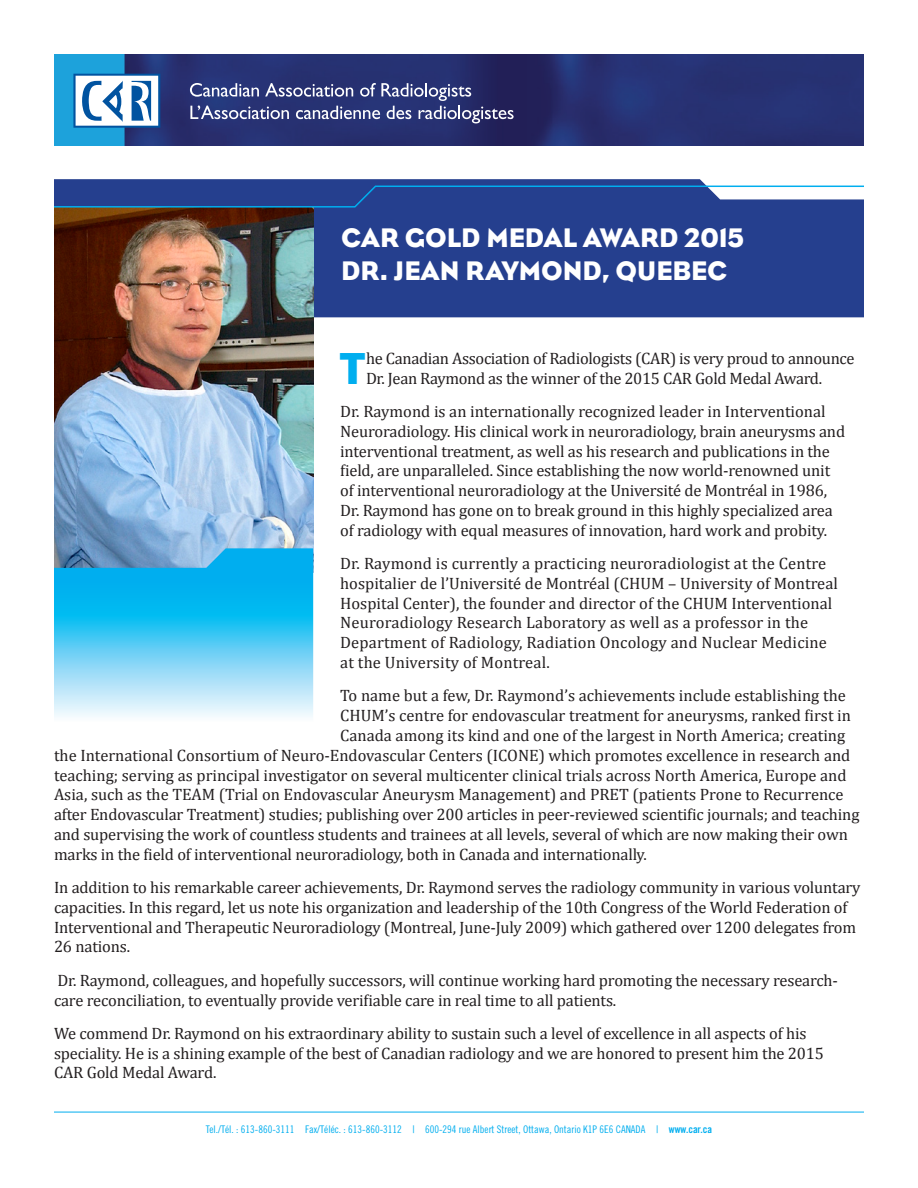
<style>
.page{position:relative;width:918px;height:1188px;background:#fff}
.page>*{position:absolute;margin:0;border:0;box-sizing:border-box;transform-origin:0 0}
.t1{font:45.75px "Bureau Eagle";color:#00aeef}
.t2{font:27.45px "Bureau Eagle";color:#fff}
.t3{font:16.5px/19.8px "Cambria";letter-spacing:-.01em;color:#231f20}
.t4{font:16.5px/19.8px "Cambria";letter-spacing:.01em;color:#231f20}
.t5{font:10.5px "Trade Gothic Cond Eighteen";color:#00aeef}
.s1{font-family:"Trade Gothic Bold Cond Twenty"}
</style>
<div class="page">
<img style="left:54px;top:54px;width:810px;height:92px">
<svg style="left:73px;top:74px;width:87px;height:54px"></svg>
<svg style="left:190px;top:83px;width:324px;height:40px;background:#4e568b"></svg>
<div style="left:54px;top:179px;width:810px;height:138px;background:#253f8e"></div>
<hr style="left:54px;top:1112px;width:810px;height:1px;background:#00aeef">
<img style="left:54px;top:208px;width:259px;height:340px">
<svg style="left:54px;top:548px;width:259px;height:169px;background:#58c7f0"></svg>
<svg style="left:54px;top:185px;width:810px;height:23px;background:#395a9f"></svg>
<p class="t2" style="left:341px;top:222px;width:404px">CAR GOLD MEDAL AWARD 2015</p>
<p class="t2" style="left:341px;top:255px;width:387px">DR. JEAN RAYMOND, QUEBEC</p>
<p class="t1" style="left:340px;top:342px;width:28px">T</p>
<p class="t3" style="left:366px;top:348px;width:490px">he Canadian Association of Radiologists (CAR) is very proud to announce<br>Dr. Jean Raymond as the winner of the 2015 CAR Gold Medal Award.</p>
<p class="t3" style="left:340px;top:401px;width:506px">Dr. Raymond is an internationally recognized leader in Interventional Neuroradiology. His clinical work in neuroradiology, brain aneurysms and interventional treatment, as well as his research and publications in the field, are unparalleled. Since establishing the now world-renowned unit of interventional neuroradiology at the Université de Montréal in 1986, Dr. Raymond has gone on to break ground in this highly specialized area of radiology with equal measures of innovation, hard work and probity.</p>
<p class="t4" style="left:340px;top:553px;width:499px">Dr. Raymond is currently a practicing neuroradiologist at the Centre hospitalier de l’Université de Montréal (CHUM – University of Montreal Hospital Center), the founder and director of the CHUM Interventional Neuroradiology Research Laboratory as well as a professor in the Department of Radiology, Radiation Oncology and Nuclear Medicine at the University of Montreal.</p>
<p class="t3" style="left:340px;top:686px;width:507px">To name but a few, Dr. Raymond’s achievements include establishing the</p>
<p class="t3" style="left:340px;top:706px;width:512px">CHUM’s centre for endovascular treatment for aneurysms, ranked first in</p>
<p class="t3" style="left:340px;top:725px;width:507px">Canada among its kind and one of the largest in North America; creating</p>
<p class="t3" style="left:54px;top:745px;width:798px">the International Consortium of Neuro-Endovascular Centers (ICONE) which promotes excellence in research and</p>
<p class="t3" style="left:54px;top:765px;width:794px">teaching; serving as principal investigator on several multicenter clinical trials across North America, Europe and</p>
<p class="t3" style="left:54px;top:785px;width:791px">Asia, such as the TEAM (Trial on Endovascular Aneurysm Management) and PRET (patients Prone to Recurrence</p>
<p class="t3" style="left:54px;top:805px;width:807px">after Endovascular Treatment) studies; publishing over 200 articles in peer-reviewed scientific journals; and teaching</p>
<p class="t3" style="left:54px;top:824px;width:795px">and supervising the work of countless students and trainees at all levels, several of which are now making their own</p>
<p class="t3" style="left:54px;top:844px;width:594px">marks in the field of interventional neuroradiology, both in Canada and internationally.</p>
<p class="t3" style="left:54px;top:877px;width:808px">In addition to his remarkable career achievements, Dr. Raymond serves the radiology community in various voluntary capacities. In this regard, let us note his organization and leadership of the 10th Congress of the World Federation of Interventional and Therapeutic Neuroradiology (Montreal, June-July 2009) which gathered over 1200 delegates from 26 nations.</p>
<p class="t3" style="left:54px;top:970px;width:786px">Dr. Raymond, colleagues, and hopefully successors, will continue working hard promoting the necessary research&shy;care reconciliation, to eventually provide verifiable care in real time to all patients.</p>
<p class="t3" style="left:54px;top:1023px;width:772px">We commend Dr. Raymond on his extraordinary ability to sustain such a level of excellence in all aspects of his speciality. He is a shining example of the best of Canadian radiology and we are honored to present him the 2015<br>CAR Gold Medal Award.</p>
<p class="t5" style="left:206px;top:1123px;width:508px">Tel./Tél. : 613-860-3111 Fax/Téléc. : 613-860-3112 | 600-294 rue Albert Street, Ottawa, Ontario K1P 6E6 CANADA | <span class="s1">www.car.ca</span></p>
</div>
